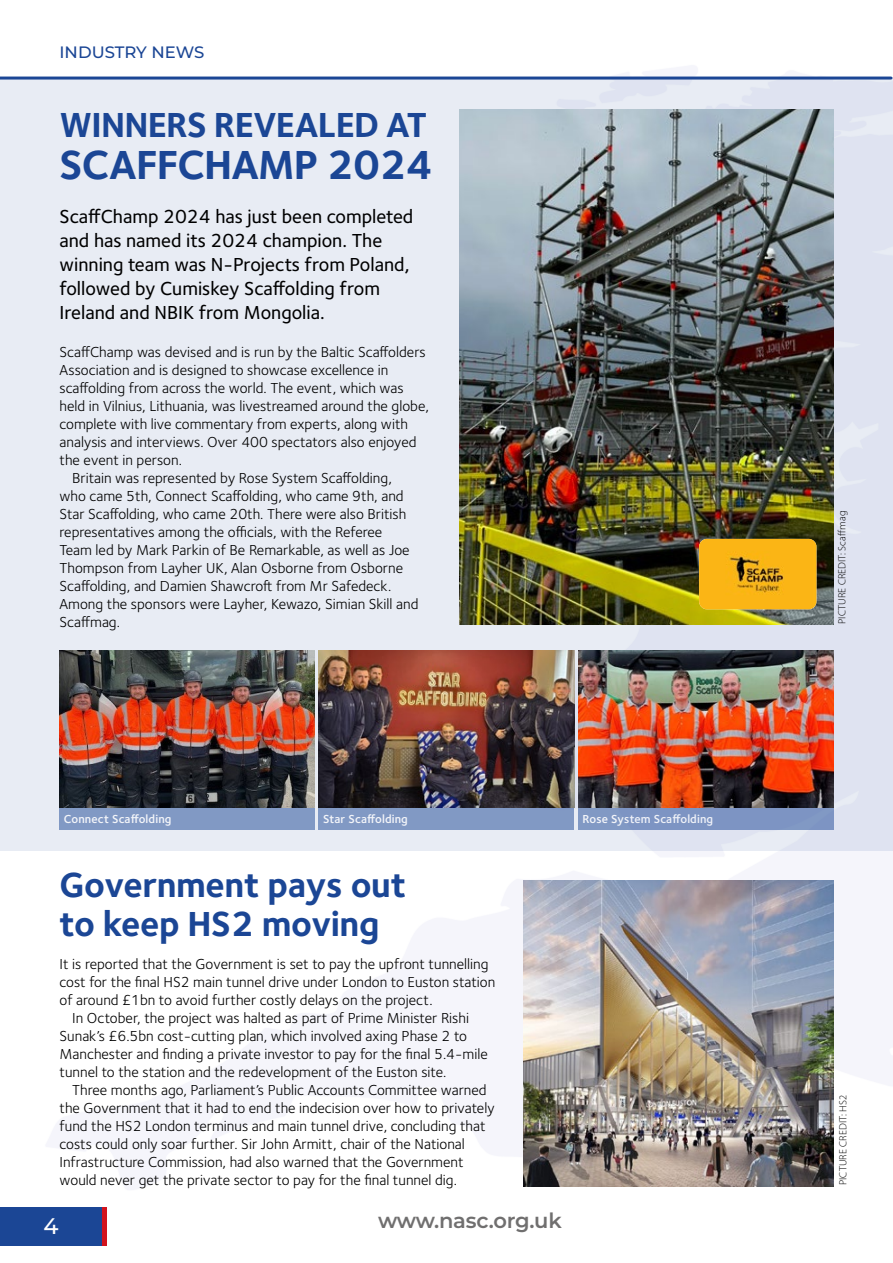
<style>
.page{position:relative;width:893px;height:1263px;background:#fff}
.page>*{position:absolute;margin:0;border:0;box-sizing:border-box;transform-origin:0 0}
.t1{font:700 42px "Foundry Sterling";letter-spacing:-.02em;color:#1b4695}
.t2{font:700 36px/39px "Foundry Sterling";letter-spacing:-.01em;color:#1b4695}
.t3{font:100 22.5px "Montserrat";color:#fff}
.t4{font:100 21px "Montserrat";letter-spacing:-.01em;color:#706f6f}
.t5{font:500 19.5px/24px "Foundry Sterling";color:#000}
.t6{font:100 16.5px "Montserrat";color:#1b4695}
.t7{font:15px "Foundry Sterling";color:#000}
.t8{font:600 12px "Foundry Sterling";letter-spacing:.01em;color:#fff}
.t9{font:300 10.5px "Myriad Pro";letter-spacing:.01em;color:#000}
</style>
<div class="page">
<div style="left:0;top:77px;width:893px;height:773px;background:#e8ecf4"></div>
<div style="left:0;top:1208px;width:102px;height:38px;background:#1b4695"></div>
<div style="left:102px;top:1208px;width:5px;height:38px;background:#d2131d"></div>
<hr style="left:0;top:77px;width:891px;height:3px;background:#1b4695">
<img style="left:459px;top:109px;width:374px;height:515px">
<img style="left:523px;top:880px;width:310px;height:306px">
<img style="left:60px;top:651px;width:255px;height:157px">
<img style="left:578px;top:651px;width:255px;height:157px">
<img style="left:319px;top:651px;width:255px;height:157px">
<div style="left:319px;top:808px;width:255px;height:21px;background:#8199c4"></div>
<div style="left:578px;top:808px;width:255px;height:21px;background:#7d94c3"></div>
<div style="left:60px;top:808px;width:255px;height:21px;background:#8199c4"></div>
<img style="left:699px;top:539px;width:117px;height:70px">
<p class="t6" style="left:60px;top:42px;width:146px">INDUSTRY NEWS</p>
<h2 class="t2" style="left:60px;top:107px;width:369px">WINNERS REVEALED AT</h2>
<h1 class="t1" style="left:60px;top:139px;width:375px">SCAFFCHAMP 2024</h1>
<h3 class="t5" style="left:60px;top:205px;width:355px">ScaffChamp 2024 has just been completed and has named its 2024 champion. The winning team was N-Projects from Poland, followed by Cumiskey Scaffolding from Ireland and NBIK from Mongolia.</h3>
<p class="t7" style="left:60px;top:343px;width:368px">ScaffChamp was devised and is run by the Baltic Scaffolders</p>
<p class="t7" style="left:60px;top:361px;width:330px">Association and is designed to showcase excellence in</p>
<p class="t7" style="left:60px;top:379px;width:346px">scaffolding from across the world. The event, which was</p>
<p class="t7" style="left:60px;top:397px;width:371px">held in Vilnius, Lithuania, was livestreamed around the globe,</p>
<p class="t7" style="left:60px;top:415px;width:350px">complete with live commentary from experts, along with</p>
<p class="t7" style="left:60px;top:433px;width:359px">analysis and interviews. Over 400 spectators also enjoyed</p>
<p class="t7" style="left:60px;top:451px;width:124px">the event in person.</p>
<p class="t7" style="left:72px;top:469px;width:321px">Britain was represented by Rose System Scaffolding,</p>
<p class="t7" style="left:60px;top:487px;width:346px">who came 5th, Connect Scaffolding, who came 9th, and</p>
<p class="t7" style="left:60px;top:505px;width:348px">Star Scaffolding, who came 20th. There were also British</p>
<p class="t7" style="left:60px;top:523px;width:324px">representatives among the officials, with the Referee</p>
<p class="t7" style="left:60px;top:541px;width:352px">Team led by Mark Parkin of Be Remarkable, as well as Joe</p>
<p class="t7" style="left:60px;top:559px;width:345px">Thompson from Layher UK, Alan Osborne from Osborne</p>
<p class="t7" style="left:60px;top:577px;width:333px">Scaffolding, and Damien Shawcroft from Mr Safedeck.</p>
<p class="t7" style="left:60px;top:595px;width:360px">Among the sponsors were Layher, Kewazo, Simian Skill and</p>
<p class="t7" style="left:60px;top:613px;width:62px">Scaffmag.</p>
<p class="t8" style="left:64px;top:812px;width:109px">Connect Scaffolding</p>
<p class="t8" style="left:323px;top:812px;width:86px">Star Scaffolding</p>
<p class="t8" style="left:583px;top:812px;width:132px">Rose System Scaffolding</p>
<h2 class="t2" style="left:60px;top:867px;width:348px">Government pays out to keep HS2 moving</h2>
<p class="t7" style="left:60px;top:955px;width:430px">It is reported that the Government is set to pay the upfront tunnelling</p>
<p class="t7" style="left:60px;top:973px;width:437px">cost for the final HS2 main tunnel drive under London to Euston station</p>
<p class="t7" style="left:60px;top:991px;width:375px">of around £1bn to avoid further costly delays on the project.</p>
<p class="t7" style="left:72px;top:1009px;width:398px">In October, the project was halted as part of Prime Minister Rishi</p>
<p class="t7" style="left:60px;top:1027px;width:409px">Sunak’s £6.5bn cost-cutting plan, which involved axing Phase 2 to</p>
<p class="t7" style="left:60px;top:1045px;width:430px">Manchester and finding a private investor to pay for the final 5.4-mile</p>
<p class="t7" style="left:60px;top:1063px;width:388px">tunnel to the station and the redevelopment of the Euston site.</p>
<p class="t7" style="left:72px;top:1081px;width:416px">Three months ago, Parliament’s Public Accounts Committee warned</p>
<p class="t7" style="left:60px;top:1099px;width:437px">the Government that it had to end the indecision over how to privately</p>
<p class="t7" style="left:60px;top:1117px;width:428px">fund the HS2 London terminus and main tunnel drive, concluding that</p>
<p class="t7" style="left:60px;top:1135px;width:407px">costs could only soar further. Sir John Armitt, chair of the National</p>
<p class="t7" style="left:60px;top:1153px;width:406px">Infrastructure Commission, had also warned that the Government</p>
<p class="t7" style="left:60px;top:1171px;width:399px">would never get the private sector to pay for the final tunnel dig.</p>
<h3 class="t3" style="left:43px;top:1211px;width:17px">4</h3>
<h3 class="t4" style="left:378px;top:1206px;width:185px">www.nasc.org.uk</h3>
<p class="t9" style="left:836px;top:624px;width:115px;rotate:-90deg">PICTURE CREDIT: Scaffmag</p>
<p class="t9" style="left:837px;top:1185px;width:92px;rotate:-90deg">PICTURE CREDIT: HS2</p>
</div>
